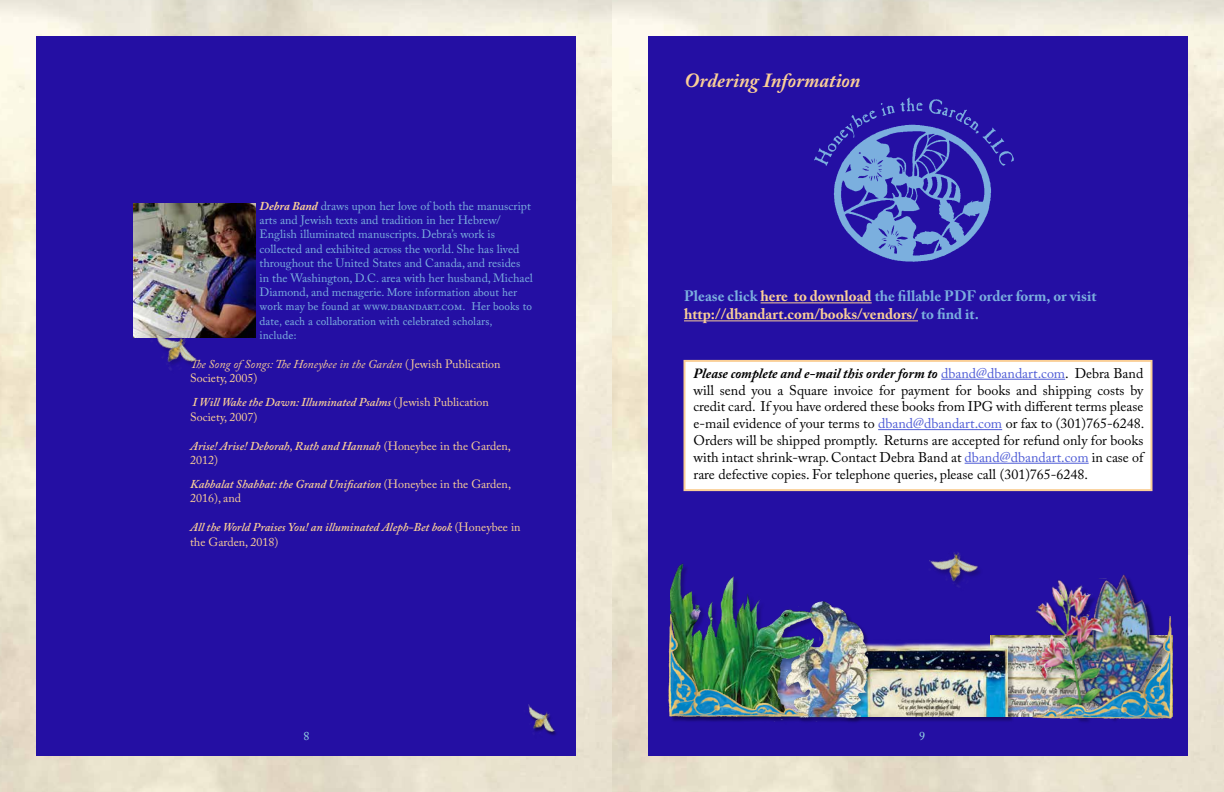
<style>
.page{position:relative;width:1224px;height:792px;background:#fff}
.page>*{position:absolute;margin:0;border:0;box-sizing:border-box;transform-origin:0 0}
.t1{font:italic 700 20px "Adobe Caslon Pro";color:#facf97}
.t2{font:700 15px/18px "Adobe Caslon Pro";color:#7bafde}
.t3{font:14px/16.8px "Adobe Caslon Pro";color:#000;text-align:justify}
.t4{font:12px/14.4px "Adobe Caslon Pro";color:#7bafde}
.t5{font:italic 600 12px/14.4px "Adobe Caslon Pro";color:#facf97}
.t6{font:12px/14.4px "Williams Caslon Text";color:#7bafde}
.t7{font:italic 12px/14.4px "Adobe Caslon Pro";color:#facf97}
.t8{font:12px "Adobe Caslon Pro";color:#97d8e4}
.s1{font-weight:700;font-style:italic;color:#facf97}
.s2{font-family:"Adobe Caslon Pro"}
.s3{font-style:normal}
.s4{font-weight:400;font-style:normal}
.s5{color:#facf97}
.s6{font-weight:700;font-style:italic}
.s7{color:#4f5cd6}
</style>
<div class="page">
<div style="left:36px;top:36px;width:540px;height:720px;background:#240fa3"></div>
<div style="left:648px;top:36px;width:540px;height:720px;background:#240fa3"></div>
<hr style="left:761px;top:303px;width:111px;height:1px;background:#facf97">
<hr style="left:684px;top:321px;width:234px;height:1px;background:#facf97">
<div style="left:684px;top:361px;width:468px;height:129px;background:#fff"></div>
<div style="left:684px;top:360px;width:468px;height:131px;border:2px solid #facf97"></div>
<hr style="left:941px;top:379px;width:124px;height:1px;background:#4f5cd6">
<hr style="left:878px;top:429px;width:124px;height:1px;background:#4f5cd6">
<hr style="left:965px;top:463px;width:124px;height:1px;background:#4f5cd6">
<img style="left:814px;top:97px;width:200px;height:164px">
<img style="left:990px;top:635px;width:33px;height:82px">
<div style="left:839px;top:643px;width:175px;height:80px;background:#000;opacity:.33"></div>
<img style="left:874px;top:640px;width:134px;height:77px">
<img style="left:1113px;top:574px;width:40px;height:147px">
<div style="left:1029px;top:579px;width:84px;height:145px;background:#000;opacity:.27"></div>
<img style="left:1029px;top:578px;width:79px;height:39px">
<img style="left:1023px;top:617px;width:150px;height:102px">
<div style="left:787px;top:602px;width:87px;height:121px;background:#000;opacity:.28"></div>
<img style="left:823px;top:601px;width:49px;height:118px">
<div style="left:671px;top:564px;width:152px;height:164px;background:#000;opacity:.2"></div>
<img style="left:670px;top:563px;width:148px;height:159px">
<div style="left:670px;top:618px;width:144px;height:105px;background:#000;opacity:.34"></div>
<img style="left:668px;top:615px;width:151px;height:103px">
<img style="left:929px;top:552px;width:51px;height:35px">
<img style="left:134px;top:204px;width:121px;height:134px">
<img style="left:528px;top:704px;width:28px;height:32px">
<img style="left:148px;top:318px;width:54px;height:52px">
<p class="t4" style="left:260px;top:198px;width:275px"><span class="s1">Debra Band</span> draws upon her love of both the manuscript arts and Jewish texts and tradition in her Hebrew/ English illuminated manuscripts. Debra’s work is collected and exhibited across the world. She has lived throughout the United States and Canada, and resides<br>in the Washington, D.C. area with her husband, Michael</p>
<p class="t6" style="left:260px;top:285px;width:274px"><span class="s2">Diamond, and menagerie.</span> More information about her work may be found at www.dbandart.com. Her books to date, each a collaboration with celebrated scholars, include:</p>
<p class="t7" style="left:190px;top:357px;width:312px">The Song of Songs: The Honeybee in the Garden <span class="s3">( Jewish Publication<br>Society, 2005)</span></p>
<p class="t5" style="left:190px;top:395px;width:300px">I Will Wake the Dawn: Illuminated Psalms <span class="s4">( Jewish Publication<br>Society, 2007)</span></p>
<p class="t5" style="left:190px;top:438px;width:322px">Arise! Arise! Deborah, Ruth and Hannah <span class="s4">(Honeybee in the Garden,<br>2012)</span></p>
<p class="t5" style="left:190px;top:477px;width:322px">Kabbalat Shabbat: the Grand Unification <span class="s4">(Honeybee in the Garden,<br>2016), and</span></p>
<p class="t5" style="left:190px;top:520px;width:332px">All the World Praises You! an illuminated Aleph-Bet book <span class="s4">(Honeybee in the Garden, 2018)</span></p>
<p class="t8" style="left:303px;top:729px;width:7px">8</p>
<h1 class="t1" style="left:684px;top:68px;width:178px">Ordering Information</h1>
<p class="t2" style="left:684px;top:287px;width:414px">Please click <span class="s5">here to download</span> the fillable PDF order form, or visit <span class="s5">http://dbandart.com/books/vendors/</span> to find it.</p>
<p class="t3" style="left:694px;top:365px;width:452px"><span class="s6">Please complete and e-mail this order form to</span> <span class="s7">dband@dbandart.com</span>. Debra Band will send you a Square invoice for payment for books and shipping costs by credit card. If you have ordered these books from IPG with different terms please e-mail evidence of your terms to <span class="s7">dband@dbandart.com</span> or fax to (301)765-6248.<br>Orders will be shipped promptly. Returns are accepted for refund only for books with intact shrink-wrap. Contact Debra Band at <span class="s7">dband@dbandart.com</span> in case of rare defective copies. For telephone queries, please call (301)765-6248.</p>
<p class="t8" style="left:919px;top:729px;width:7px">9</p>
</div>
